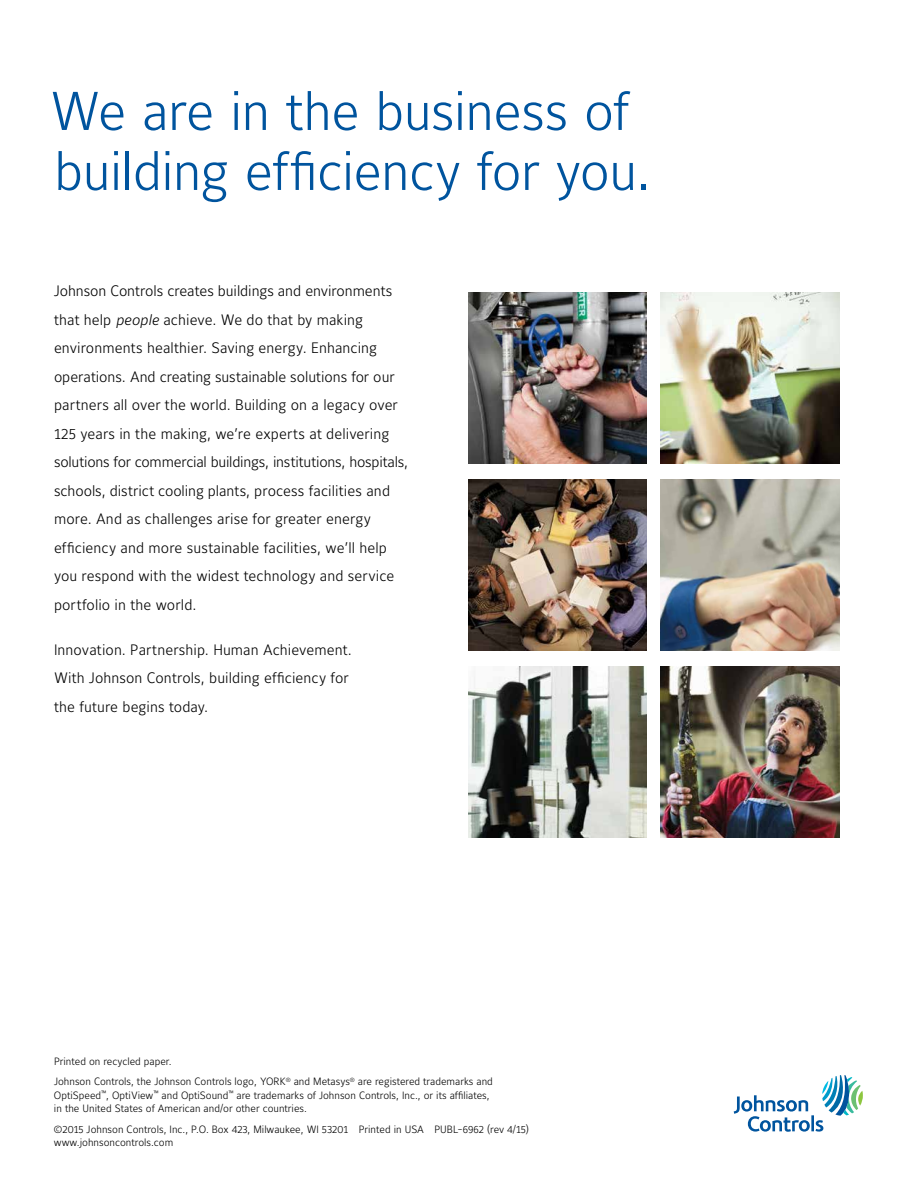
<style>
.page{position:relative;width:918px;height:1188px;background:#fff}
.page>*{position:absolute;margin:0;border:0;box-sizing:border-box;transform-origin:0 0}
.t1{font:54px/60px "Maurea Light Lf";letter-spacing:-.015em;color:#00549e}
.t2{font:15px/28.5px "Maurea Light Lf";letter-spacing:.005em;color:#000}
.t3{font:10.5px/13.5px "Maurea Light Lf";color:#000}
.s1{font-family:"Maurea Light Italic Lf"}
</style>
<div class="page">
<img style="left:660px;top:480px;width:179px;height:171px">
<img style="left:660px;top:667px;width:179px;height:171px">
<img style="left:468px;top:480px;width:179px;height:171px">
<img style="left:468px;top:667px;width:179px;height:171px">
<img style="left:468px;top:293px;width:179px;height:171px">
<img style="left:660px;top:293px;width:179px;height:171px">
<svg style="left:734px;top:1075px;width:129px;height:57px"></svg>
<h1 class="t1" style="left:50px;top:84px;width:602px">We are in the business of building efficiency for you.</h1>
<p class="t2" style="left:54px;top:278px;width:356px">Johnson Controls creates buildings and environments that help <span class="s1">people</span> achieve. We do that by making environments healthier. Saving energy. Enhancing operations. And creating sustainable solutions for our partners all over the world. Building on a legacy over 125 years in the making, we’re experts at delivering solutions for commercial buildings, institutions, hospitals, schools, district cooling plants, process facilities and more. And as challenges arise for greater energy efficiency and more sustainable facilities, we’ll help you respond with the widest technology and service portfolio in the world.</p>
<p class="t2" style="left:54px;top:636px;width:299px">Innovation. Partnership. Human Achievement.<br>With Johnson Controls, building efficiency for the future begins today.</p>
<p class="t3" style="left:54px;top:1052px;width:440px;line-height:20.2px">Printed on recycled paper.<br>Johnson Controls, the Johnson Controls logo, YORK<sup>®</sup> and Metasys<sup>®</sup> are registered trademarks and</p>
<p class="t3" style="left:54px;top:1089px;width:437px">OptiSpeed<sup>™</sup>, OptiView<sup>™</sup> and OptiSound<sup>™</sup> are trademarks of Johnson Controls, Inc., or its affiliates, in the United States of American and/or other countries.</p>
<p class="t3" style="left:54px;top:1123px;width:477px">©2015 Johnson Controls, Inc., P.O. Box 423, Milwaukee, WI 53201 Printed in USA PUBL-6962 (rev 4/15) www.johnsoncontrols.com</p>
</div>
